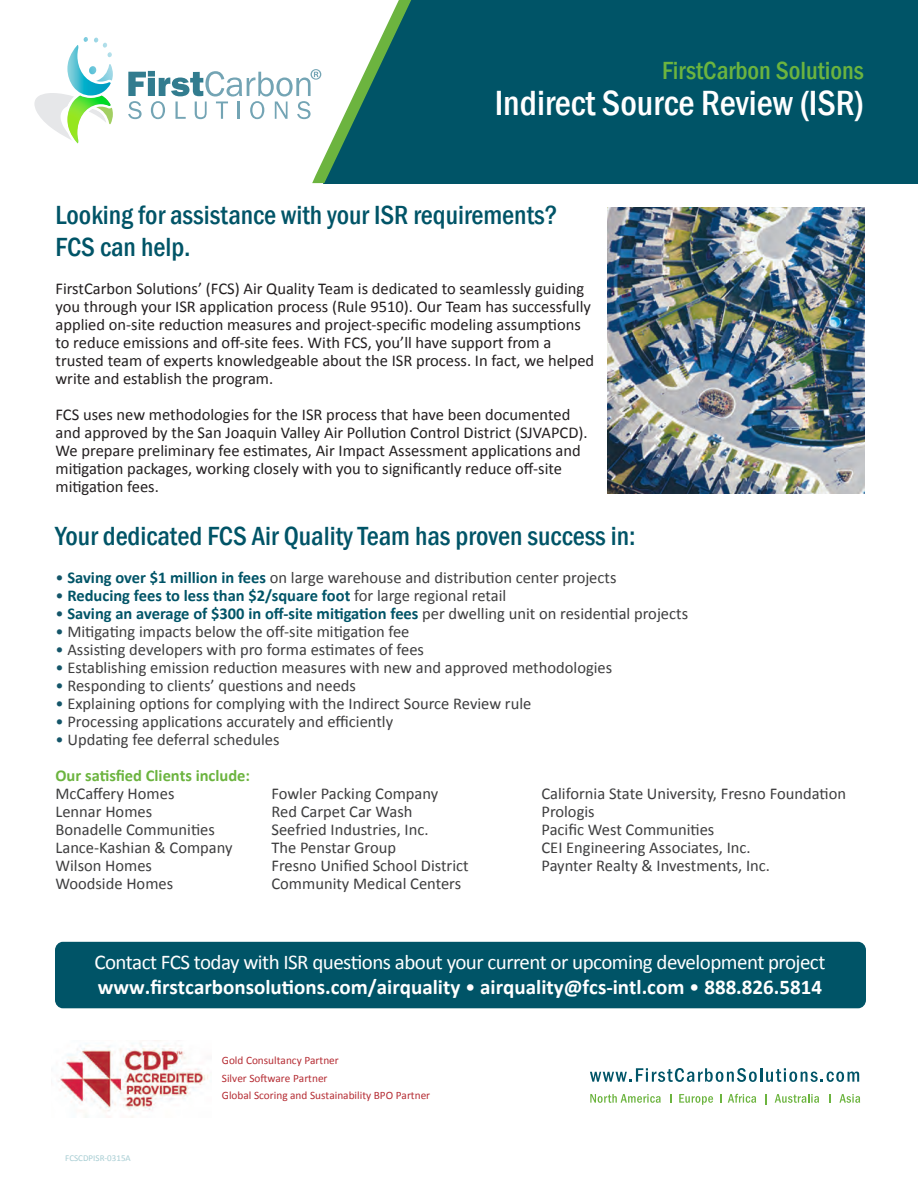
<style>
.page{position:relative;width:918px;height:1188px;background:#fff}
.page>*{position:absolute;margin:0;border:0;box-sizing:border-box;transform-origin:0 0}
.t1{font:500 condensed 36px "Franklin Gothic";color:#fff}
.t2{font:500 condensed 27px/32.4px "Franklin Gothic";color:#005467}
.t3{font:500 condensed 25.5px "Franklin Gothic";color:#6cb43f}
.t4{font:21px/25.5px "Calibri";letter-spacing:-.025em;color:#fff}
.t5{font:16.5px/36px "Calibri";color:#3e3e3f}
.t6{font:16.5px/18px "Calibri";color:#231f20}
.t7{font:700 16.5px "Calibri";color:#005467}
.t8{font:11.25px "Calibri";color:#b52c33}
.t9{font:9px "Calibri";color:#a7cdd3}
.s1{color:#145569}
.s2{font-weight:700;color:#005467}
.s3{font-weight:400;color:#145569}
.s4{font-weight:400;color:#3e3e3f}
.s5{font-weight:700;color:#6cb43f}
.s6{font-weight:700}
</style>
<div class="page">
<div style="left:417px;top:0;width:501px;height:183px;background:#005467"></div>
<svg style="left:34px;top:37px;width:79px;height:106px"></svg>
<svg style="left:128px;top:0;width:289px;height:183px"></svg>
<img style="left:58px;top:1043px;width:150px;height:75px">
<svg style="left:590px;top:1068px;width:269px;height:14px"></svg>
<svg style="left:590px;top:1094px;width:71px;height:9px"></svg>
<svg style="left:679px;top:1094px;width:34px;height:11px"></svg>
<svg style="left:728px;top:1094px;width:28px;height:9px"></svg>
<svg style="left:775px;top:1094px;width:44px;height:9px"></svg>
<svg style="left:839px;top:1094px;width:21px;height:9px"></svg>
<div style="left:55px;top:942px;width:811px;height:66px;background:#005467;border-radius:8px"></div>
<img style="left:608px;top:207px;width:256px;height:287px">
<h3 class="t3" style="left:662px;top:53px;width:203px">FirstCarbon Solutions</h3>
<h1 class="t1" style="left:495px;top:79px;width:371px">Indirect Source Review (ISR)</h1>
<h2 class="t2" style="left:56px;top:198px;width:504px">Looking for assistance with your ISR requirements?<br>FCS can help.</h2>
<p class="t6" style="left:56px;top:279px;width:540px">FirstCarbon Solutions’ (FCS) Air Quality Team is dedicated to seamlessly guiding you through your ISR application process (Rule 9510). Our Team has successfully applied on-site reduction measures and project-specific modeling assumptions to reduce emissions and off-site fees. With FCS, you’ll have support from a trusted team of experts knowledgeable about the ISR process. In fact, we helped write and establish the program.</p>
<p class="t6" style="left:56px;top:405px;width:534px">FCS uses new methodologies for the ISR process that have been documented and approved by the San Joaquin Valley Air Pollution Control District (SJVAPCD).<br>We prepare preliminary fee estimates, Air Impact Assessment applications and mitigation packages, working closely with you to significantly reduce off-site mitigation fees.</p>
<h2 class="t2" style="left:56px;top:519px;width:582px">Your dedicated FCS Air Quality Team has proven success in:</h2>
<p class="t5" style="left:56px;top:559px;width:562px"><span class="s1">•</span> <span class="s2">Saving over $1 million in fees</span> on large warehouse and distribution center projects</p>
<p class="t7" style="left:56px;top:584px;width:452px"><span class="s3">•</span> Reducing fees to less than $2/square foot <span class="s4">for large regional retail</span></p>
<p class="t7" style="left:56px;top:602px;width:634px"><span class="s3">•</span> Saving an average of $300 in off-site mitigation fees <span class="s4">per dwelling unit on residential projects</span></p>
<p class="t5" style="left:56px;top:613px;width:355px"><span class="s1">•</span> Mitigating impacts below the off-site mitigation fee</p>
<p class="t5" style="left:56px;top:631px;width:370px"><span class="s1">•</span> Assisting developers with pro forma estimates of fees</p>
<p class="t5" style="left:56px;top:649px;width:558px"><span class="s1">•</span> Establishing emission reduction measures with new and approved methodologies</p>
<p class="t5" style="left:56px;top:667px;width:302px"><span class="s1">•</span> Responding to clients’ questions and needs</p>
<p class="t5" style="left:56px;top:685px;width:477px"><span class="s1">•</span> Explaining options for complying with the Indirect Source Review rule</p>
<p class="t5" style="left:56px;top:703px;width:339px"><span class="s1">•</span> Processing applications accurately and efficiently</p>
<p class="t5" style="left:56px;top:721px;width:225px"><span class="s1">•</span> Updating fee deferral schedules<br><span class="s5">Our satisfied Clients include:</span></p>
<p class="t5" style="left:56px;top:775px;width:120px">McCaffery Homes</p>
<p class="t5" style="left:272px;top:775px;width:168px">Fowler Packing Company</p>
<p class="t5" style="left:542px;top:775px;width:306px">California State University, Fresno Foundation</p>
<p class="t5" style="left:56px;top:793px;width:98px">Lennar Homes</p>
<p class="t5" style="left:272px;top:793px;width:143px">Red Carpet Car Wash</p>
<p class="t5" style="left:541px;top:793px;width:55px">Prologis</p>
<p class="t5" style="left:56px;top:811px;width:161px">Bonadelle Communities</p>
<p class="t5" style="left:272px;top:811px;width:159px">Seefried Industries, Inc.</p>
<p class="t5" style="left:542px;top:811px;width:174px">Pacific West Communities</p>
<p class="t5" style="left:56px;top:829px;width:179px">Lance-Kashian &amp; Company</p>
<p class="t5" style="left:271px;top:829px;width:126px">The Penstar Group</p>
<p class="t5" style="left:542px;top:829px;width:211px">CEI Engineering Associates, Inc.</p>
<p class="t5" style="left:56px;top:847px;width:98px">Wilson Homes</p>
<p class="t5" style="left:272px;top:847px;width:199px">Fresno Unified School District</p>
<p class="t5" style="left:542px;top:847px;width:230px">Paynter Realty &amp; Investments, Inc.</p>
<p class="t5" style="left:56px;top:865px;width:119px">Woodside Homes</p>
<p class="t5" style="left:272px;top:865px;width:191px">Community Medical Centers</p>
<p class="t4" style="left:94px;top:949px;width:733px">Contact FCS today with ISR questions about your current or upcoming development project <span class="s6">www.firstcarbonsolutions.com/airquality</span> • <span class="s6">airquality@fcs-intl.com</span> • <span class="s6">888.826.5814</span></p>
<p class="t9" style="left:65px;top:1152px;width:67px">FCSCDPISR-0315A</p>
<p class="t8" style="left:222px;top:1053px;width:118px">Gold Consultancy Partner</p>
<p class="t8" style="left:222px;top:1089px;width:210px">Global Scoring and Sustainability BPO Partner</p>
<p class="t8" style="left:222px;top:1071px;width:107px">Silver Software Partner</p>
</div>
